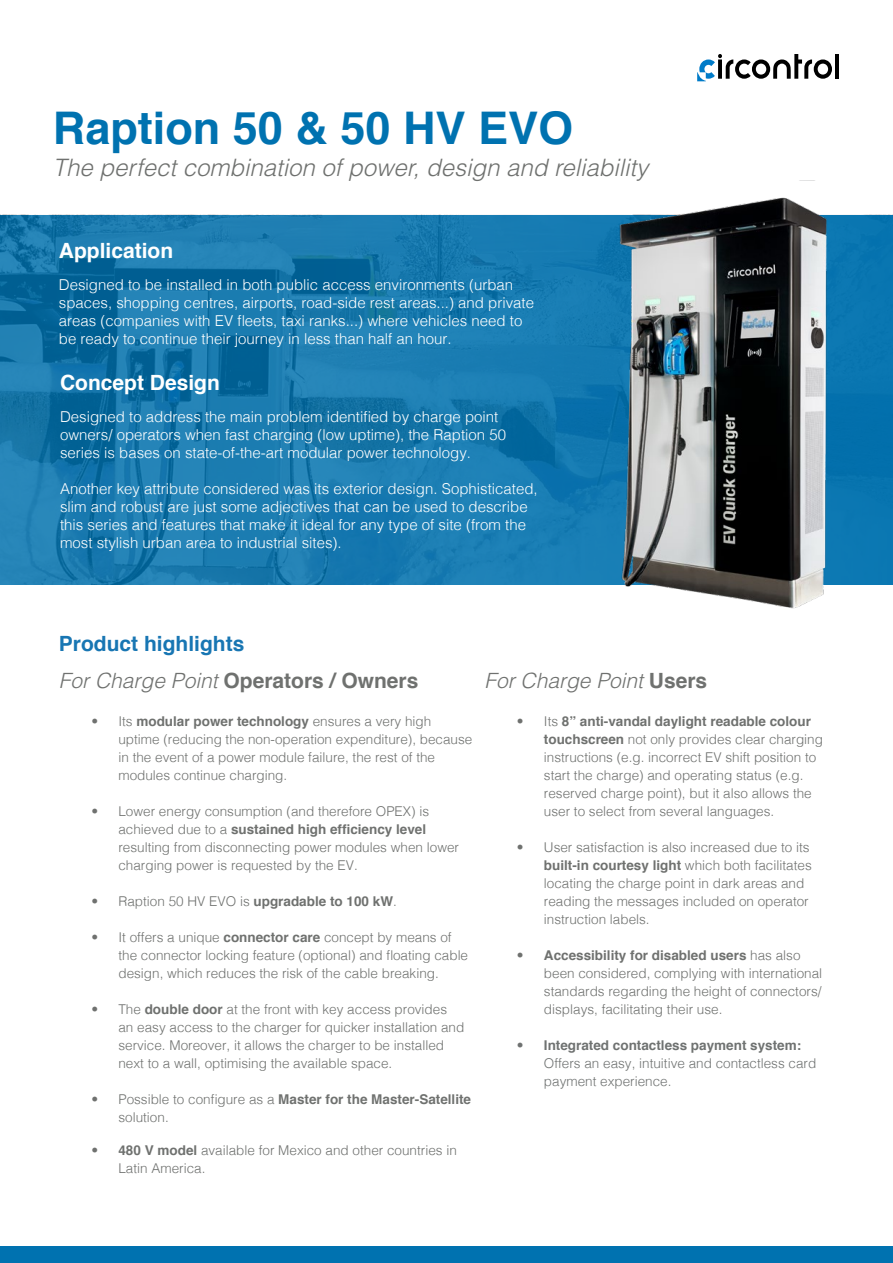
<style>
.page{position:relative;width:893px;height:1263px;background:#fff}
.page>*{position:absolute;margin:0;border:0;box-sizing:border-box;transform-origin:0 0}
.t1{font:700 45px "Helvetica";color:#0072b0}
.t2{font:italic 300 24px "Helvetica";color:#6f716f}
.t3{font:700 21px "Helvetica";color:#6f716f}
.t4{font:700 21px "Helvetica";color:#fff}
.t5{font:italic 300 21px "Helvetica";color:#6f716f}
.t6{font:700 21px "Helvetica";color:#1876b3}
.t7{font:300 15px/18px "Helvetica";color:#fff}
.t8{font:300 13.5px/18px "Helvetica";color:#6f716f}
.t9{font:300 13.5px/18px "Helvetica";color:#6f7271}
.s1{font-weight:300;font-style:italic}
.s2{font-weight:700;font-style:normal}
.s3{font-weight:700}
</style>
<div class="page">
<div style="left:0;top:1247px;width:893px;height:16px;background:#0072b0"></div>
<svg style="left:0;top:215px;width:893px;height:370px;background:#1678ad"></svg>
<img style="left:604px;top:197px;width:243px;height:412px">
<hr style="left:835px;top:54px;width:4px;height:25px;background:#000">
<svg style="left:697px;top:54px;width:135px;height:27px"></svg>
<p class="t1" style="left:53px;top:92px;width:522px">Raption 50 &amp; 50 HV EVO</p>
<p class="t2" style="left:53px;top:152px;width:597px">The perfect combination of power, design and reliability</p>
<p class="t4" style="left:59px;top:234px;width:116px">Application</p>
<p class="t7" style="left:59px;top:275px;width:477px">Designed to be installed in both public access environments (urban spaces, shopping centres, airports, road-side rest areas...) and private areas (companies with EV fleets, taxi ranks...) where vehicles need to be ready to continue their journey in less than half an hour.</p>
<p class="t4" style="left:60px;top:366px;width:161px">Concept Design</p>
<p class="t7" style="left:60px;top:407px;width:447px">Designed to address the main problem identified by charge point owners/ operators when fast charging (low uptime), the Raption 50 series is bases on state-of-the-art modular power technology.</p>
<p class="t7" style="left:60px;top:479px;width:479px">Another key attribute considered was its exterior design. Sophisticated, slim and robust are just some adjectives that can be used to describe this series and features that make it ideal for any type of site (from the most stylish urban area to industrial sites).</p>
<p class="t6" style="left:59px;top:626px;width:187px">Product highlights</p>
<p class="t3" style="left:59px;top:663px;width:361px"><span class="s1">For Charge Point</span> Operators / Owners</p>
<p class="t5" style="left:484px;top:667px;width:224px">For Charge Point <span class="s2">Users</span></p>
<p class="t8" style="left:118px;top:711px;width:355px;text-indent:-27px">• Its <span class="s3">modular power technology</span> ensures a very high uptime (reducing the non-operation expenditure), because in the event of a power module failure, the rest of the modules continue charging.</p>
<p class="t8" style="left:118px;top:801px;width:342px;text-indent:-27px">• Lower energy consumption (and therefore OPEX) is achieved due to a <span class="s3">sustained high efficiency level </span>resulting from disconnecting power modules when lower charging power is requested by the EV.</p>
<p class="t8" style="left:91px;top:891px;width:307px">• Raption 50 HV EVO is <span class="s3">upgradable to 100 kW</span>.</p>
<p class="t8" style="left:118px;top:927px;width:351px;text-indent:-27px">• It offers a unique <span class="s3">connector care</span> concept by means of the connector locking feature (optional) and floating cable design, which reduces the risk of the cable breaking.</p>
<p class="t8" style="left:118px;top:999px;width:347px;text-indent:-27px">• The <span class="s3">double door</span> at the front with key access provides an easy access to the charger for quicker installation and service. Moreover, it allows the charger to be installed next to a wall, optimising the available space.</p>
<p class="t8" style="left:118px;top:1089px;width:354px;text-indent:-27px">• Possible to configure as a <span class="s3">Master for the Master-Satellite </span>solution.</p>
<p class="t8" style="left:118px;top:1140px;width:340px;text-indent:-27px">• <span class="s3">480 V model</span> available for Mexico and other countries in<br>Latin America.</p>
<p class="t8" style="left:544px;top:711px;width:281px;text-indent:-27px">• Its <span class="s3">8” anti-vandal daylight readable colour touchscreen</span> not only provides clear charging instructions (e.g. incorrect EV shift position to start the charge) and operating status (e.g. reserved charge point), but it also allows the user to select from several languages.</p>
<p class="t8" style="left:544px;top:837px;width:269px;text-indent:-27px">• User satisfaction is also increased due to its <span class="s3">built-in courtesy light</span> which both facilitates locating the charge point in dark areas and reading the messages included on operator instruction labels.</p>
<p class="t8" style="left:544px;top:945px;width:280px;text-indent:-27px">• <span class="s3">Accessibility for disabled users</span> has also been considered, complying with international standards regarding the height of connectors/ displays, facilitating their use.</p>
<p class="t9" style="left:544px;top:1035px;width:274px;text-indent:-27px">• <span class="s3">Integrated contactless payment system:<br></span>Offers an easy, intuitive and contactless card payment experience.</p>
</div>
